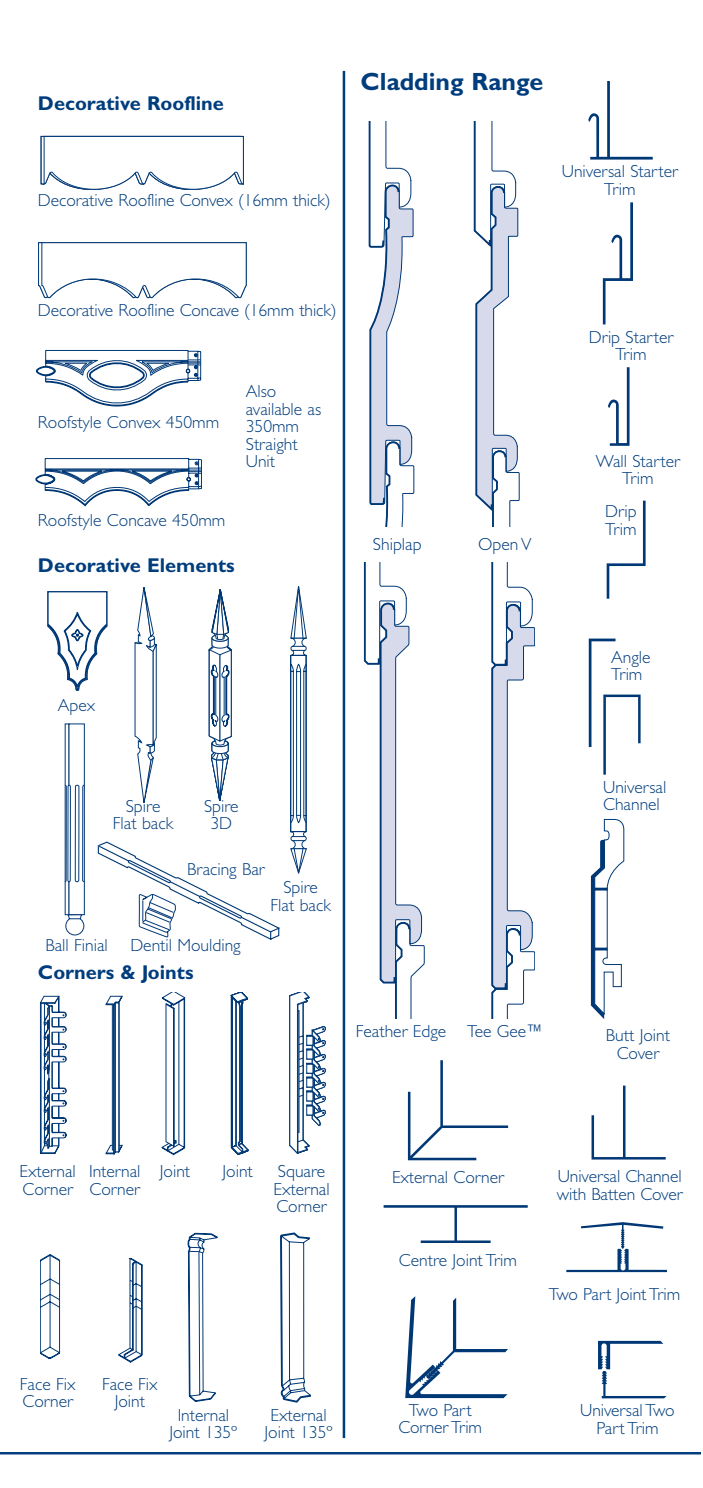
<style>
.page{position:relative;width:703px;height:1488px;background:#fff}
.page>*{position:absolute;margin:0;border:0;box-sizing:border-box;transform-origin:0 0}
.t1{font:700 25px "Gill Sans";color:#003d7d}
.t2{font:700 20px "Gill Sans";color:#003d7d}
.t3{font:300 17.5px/17.5px "Gill Sans";color:#003d7d;text-align:center}
</style>
<div class="page">
<svg style="left:473px;top:121px;width:46px;height:405px"></svg>
<svg style="left:368px;top:121px;width:46px;height:405px"></svg>
<svg style="left:491px;top:562px;width:44px;height:456px"></svg>
<svg style="left:363px;top:562px;width:62px;height:456px"></svg>
<hr style="left:342px;top:71px;width:3px;height:1367px;background:#003d7d">
<svg style="left:35px;top:458px;width:167px;height:48px"></svg>
<svg style="left:36px;top:350px;width:165px;height:57px"></svg>
<svg style="left:231px;top:992px;width:17px;height:162px"></svg>
<svg style="left:289px;top:992px;width:36px;height:161px"></svg>
<div style="left:307px;top:1036px;width:6px;height:9px;background:#fff"></div>
<div style="left:306px;top:1036px;width:7px;height:9px;border:1px solid #003876"></div>
<div style="left:306px;top:1049px;width:7px;height:9px;border:1px solid #003876"></div>
<div style="left:307px;top:1050px;width:6px;height:9px;background:#fff"></div>
<div style="left:306px;top:1050px;width:7px;height:9px;border:1px solid #003876"></div>
<div style="left:306px;top:1063px;width:7px;height:10px;border:1px solid #003876"></div>
<div style="left:307px;top:1064px;width:6px;height:9px;background:#fff"></div>
<div style="left:306px;top:1064px;width:7px;height:9px;border:1px solid #003876"></div>
<div style="left:306px;top:1077px;width:7px;height:10px;border:1px solid #003876"></div>
<div style="left:307px;top:1078px;width:6px;height:9px;background:#fff"></div>
<div style="left:306px;top:1078px;width:7px;height:9px;border:1px solid #003876"></div>
<div style="left:307px;top:1092px;width:6px;height:9px;background:#fff"></div>
<div style="left:306px;top:1091px;width:7px;height:10px;border:1px solid #003876"></div>
<div style="left:306px;top:1105px;width:7px;height:10px;border:1px solid #003876"></div>
<div style="left:307px;top:1106px;width:6px;height:9px;background:#fff"></div>
<div style="left:306px;top:1106px;width:7px;height:9px;border:1px solid #003876"></div>
<svg style="left:40px;top:992px;width:177px;height:409px"></svg>
<svg style="left:280px;top:1232px;width:31px;height:170px"></svg>
<svg style="left:41px;top:136px;width:202px;height:53px"></svg>
<svg style="left:38px;top:242px;width:208px;height:56px"></svg>
<svg style="left:290px;top:586px;width:17px;height:287px"></svg>
<svg style="left:47px;top:587px;width:233px;height:353px"></svg>
<svg style="left:588px;top:81px;width:64px;height:79px"></svg>
<svg style="left:608px;top:367px;width:21px;height:79px"></svg>
<svg style="left:602px;top:202px;width:31px;height:122px"></svg>
<svg style="left:606px;top:500px;width:39px;height:98px"></svg>
<svg style="left:588px;top:638px;width:52px;height:136px"></svg>
<svg style="left:591px;top:819px;width:33px;height:200px"></svg>
<svg style="left:408px;top:1060px;width:100px;height:100px"></svg>
<svg style="left:591px;top:1085px;width:74px;height:74px"></svg>
<svg style="left:598px;top:1340px;width:68px;height:58px"></svg>
<svg style="left:405px;top:1296px;width:103px;height:102px"></svg>
<svg style="left:566px;top:1222px;width:100px;height:50px"></svg>
<svg style="left:383px;top:1205px;width:144px;height:38px"></svg>
<hr style="left:0;top:1452px;width:700px;height:2px;background:#003d7d">
<p class="t2" style="left:38px;top:97px;width:187px">Decorative Roofline</p>
<p class="t3" style="left:38px;top:193px;width:294px">Decorative Roofline Convex (16mm thick)</p>
<h1 class="t1" style="left:360px;top:73px;width:184px">Cladding Range</h1>
<p class="t3" style="left:561px;top:165px;width:118px">Universal Starter<br>Trim</p>
<p class="t3" style="left:38px;top:304px;width:300px">Decorative Roofline Concave (16mm thick)</p>
<p class="t3" style="left:38px;top:415px;width:183px">Roofstyle Convex 450mm</p>
<p class="t3" style="left:246px;top:384px;width:77px;text-align:left">Also available as<br>350mm<br>Straight<br>Unit</p>
<p class="t3" style="left:38px;top:514px;width:189px">Roofstyle Concave 450mm</p>
<p class="t2" style="left:38px;top:558px;width:198px">Decorative Elements</p>
<p class="t3" style="left:373px;top:537px;width:50px">Shiplap</p>
<p class="t3" style="left:478px;top:537px;width:55px">Open V</p>
<p class="t3" style="left:58px;top:698px;width:39px">Apex</p>
<p class="t3" style="left:113px;top:799px;width:62px">Spire<br>Flat back</p>
<p class="t3" style="left:204px;top:799px;width:36px">Spire<br>3D</p>
<p class="t3" style="left:187px;top:862px;width:79px">Bracing Bar</p>
<p class="t3" style="left:270px;top:880px;width:62px">Spire<br>Flat back</p>
<p class="t3" style="left:45px;top:938px;width:64px">Ball Finial</p>
<p class="t3" style="left:130px;top:938px;width:112px">Dentil Moulding</p>
<p class="t2" style="left:38px;top:965px;width:157px">Corners &amp; Joints</p>
<p class="t3" style="left:356px;top:1024px;width:188px">Feather Edge Tee Gee™</p>
<p class="t3" style="left:588px;top:330px;width:86px">Drip Starter<br>Trim</p>
<p class="t3" style="left:595px;top:454px;width:86px">Wall Starter<br>Trim</p>
<p class="t3" style="left:605px;top:505px;width:33px;text-align:left">Drip<br>Trim</p>
<p class="t3" style="left:611px;top:650px;width:41px;text-align:left">Angle<br>Trim</p>
<p class="t3" style="left:603px;top:780px;width:65px;text-align:left">Universal<br>Channel</p>
<p class="t3" style="left:606px;top:1028px;width:66px">Butt Joint<br>Cover</p>
<p class="t3" style="left:20px;top:1164px;width:58px;text-align:left">External<br>Corner</p>
<p class="t3" style="left:89px;top:1164px;width:53px;text-align:left">Internal<br>Corner</p>
<p class="t3" style="left:160px;top:1164px;width:32px">Joint</p>
<p class="t3" style="left:222px;top:1164px;width:32px">Joint</p>
<p class="t3" style="left:273px;top:1164px;width:58px;text-align:left">Square<br>External<br>Corner</p>
<p class="t3" style="left:392px;top:1170px;width:113px">External Corner</p>
<p class="t3" style="left:557px;top:1169px;width:127px;text-align:left">Universal Channel with Batten Cover</p>
<p class="t3" style="left:399px;top:1253px;width:120px">Centre Joint Trim</p>
<p class="t3" style="left:548px;top:1287px;width:133px">Two Part Joint Trim</p>
<p class="t3" style="left:20px;top:1377px;width:57px;text-align:left">Face Fix<br>Corner</p>
<p class="t3" style="left:102px;top:1377px;width:57px">Face Fix<br>Joint</p>
<p class="t3" style="left:169px;top:1407px;width:70px">Internal<br>Joint 135º</p>
<p class="t3" style="left:264px;top:1407px;width:70px">External<br>Joint 135º</p>
<p class="t3" style="left:398px;top:1403px;width:85px">Two Part<br>Corner Trim</p>
<p class="t3" style="left:580px;top:1403px;width:96px">Universal Two<br>Part Trim</p>
</div>
